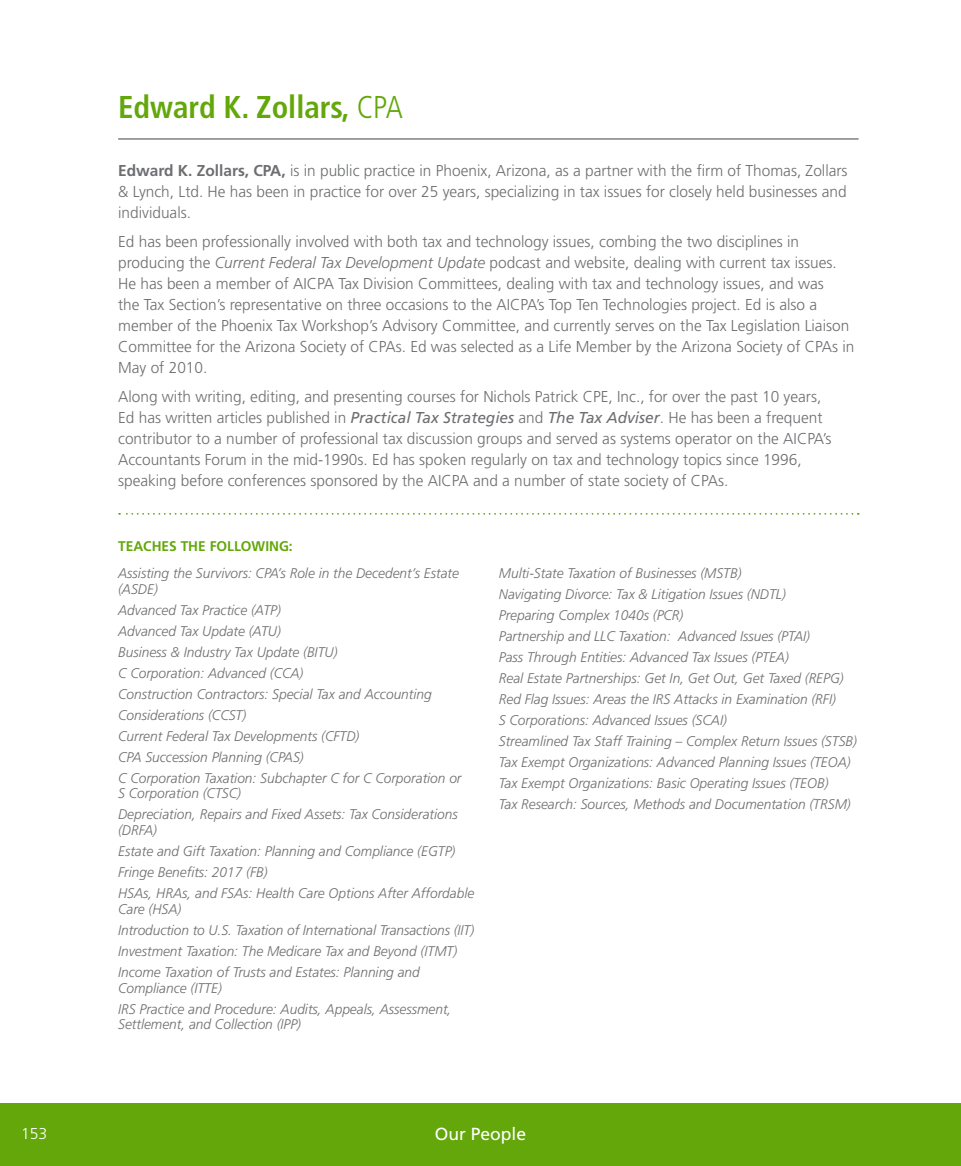
<style>
.page{position:relative;width:961px;height:1166px;background:#fff}
.page>*{position:absolute;margin:0;border:0;box-sizing:border-box;transform-origin:0 0}
.t1{font:700 condensed 31.5px "Frutiger LT Std";color:#63a70a}
.t2{font:17.5px "Frutiger LT Std";color:#fff}
.t3{font:300 15.75px/21px "Frutiger LT Std";color:#6d6e71}
.t4{font:300 15.75px "Frutiger LT Std";color:#fff}
.t5{font:italic 300 14px/21px "Frutiger LT Std";color:#6d6e71}
.t6{font:700 14px "Frutiger LT Std";color:#63a70a}
.s1{font-weight:300}
.s2{font-weight:700}
.s3{font-style:italic}
.s4{font-weight:400;font-style:italic}
</style>
<div class="page">
<div style="left:0;top:1102px;width:961px;height:64px;background:#63a70a"></div>
<hr style="left:118px;top:139px;width:740px;height:1px;background:#414042">
<svg style="left:119px;top:513px;width:739px;height:1px"></svg>
<p class="t4" style="left:21px;top:1125px;width:28px">153</p>
<h1 class="t1" style="left:118px;top:89px;width:286px">Edward K. Zollars, <span class="s1">CPA</span></h1>
<p class="t3" style="left:118px;top:160px;width:731px;text-align:justify"><span class="s2">Edward K. Zollars, CPA,</span> is in public practice in Phoenix, Arizona, as a partner with the firm of Thomas, Zollars &amp; Lynch, Ltd. He has been in practice for over 25 years, specializing in tax issues for closely held businesses and individuals.</p>
<p class="t3" style="left:118px;top:231px;width:738px">Ed has been professionally involved with both tax and technology issues, combing the two disciplines in producing the <span class="s3">Current Federal Tax Development Update</span> podcast and website, dealing with current tax issues.<br>He has been a member of AICPA Tax Division Committees, dealing with tax and technology issues, and was<br>the Tax Section’s representative on three occasions to the AICPA’s Top Ten Technologies project. Ed is also a member of the Phoenix Tax Workshop’s Advisory Committee, and currently serves on the Tax Legislation Liaison Committee for the Arizona Society of CPAs. Ed was selected as a Life Member by the Arizona Society of CPAs in May of 2010.</p>
<p class="t3" style="left:118px;top:386px;width:715px">Along with writing, editing, and presenting courses for Nichols Patrick CPE, Inc., for over the past 10 years, Ed has written articles published in <span class="s4">Practical Tax Strategies</span> and <span class="s4">The Tax Adviser</span>. He has been a frequent contributor to a number of professional tax discussion groups and served as systems operator on the AICPA’s Accountants Forum in the mid-1990s. Ed has spoken regularly on tax and technology topics since 1996, speaking before conferences sponsored by the AICPA and a number of state society of CPAs.</p>
<p class="t6" style="left:118px;top:538px;width:176px">TEACHES THE FOLLOWING:</p>
<p class="t5" style="left:118px;top:565px;width:342px;line-height:15.8px">Assisting the Survivors: CPA’s Role in the Decedent’s Estate (ASDE)</p>
<p class="t5" style="left:118px;top:599px;width:345px">Advanced Tax Practice (ATP)<br>Advanced Tax Update (ATU)<br>Business &amp; Industry Tax Update (BITU)<br>C Corporation: Advanced (CCA)<br>Construction Contractors: Special Tax and Accounting Considerations (CCST)<br>Current Federal Tax Developments (CFTD)<br>CPA Succession Planning (CPAS)<br>C Corporation Taxation: Subchapter C for C Corporation or</p>
<p class="t5" style="left:118px;top:783px;width:341px">S Corporation (CTSC)<br>Depreciation, Repairs and Fixed Assets: Tax Considerations</p>
<p class="t5" style="left:118px;top:820px;width:358px">(DRFA)<br>Estate and Gift Taxation: Planning and Compliance (EGTP)<br>Fringe Benefits: 2017 (FB)<br>HSAs, HRAs, and FSAs: Health Care Options After Affordable</p>
<p class="t5" style="left:118px;top:898px;width:357px">Care (HSA)<br>Introduction to U.S. Taxation of International Transactions (IIT)<br>Investment Taxation: The Medicare Tax and Beyond (ITMT)<br>Income Taxation of Trusts and Estates: Planning and</p>
<p class="t5" style="left:118px;top:977px;width:335px">Compliance (ITTE)<br>IRS Practice and Procedure: Audits, Appeals, Assessment,</p>
<p class="t5" style="left:118px;top:1014px;width:184px">Settlement, and Collection (IPP)</p>
<p class="t5" style="left:499px;top:562px;width:360px">Multi-State Taxation of Businesses (MSTB)<br>Navigating Divorce: Tax &amp; Litigation Issues (NDTL)<br>Preparing Complex 1040s (PCR)<br>Partnership and LLC Taxation: Advanced Issues (PTAI)<br>Pass Through Entities: Advanced Tax Issues (PTEA)<br>Real Estate Partnerships: Get In, Get Out, Get Taxed (REPG)<br>Red Flag Issues: Areas the IRS Attacks in Examination (RFI)<br>S Corporations: Advanced Issues (SCAI)<br>Streamlined Tax Staff Training – Complex Return Issues (STSB)<br>Tax Exempt Organizations: Advanced Planning Issues (TEOA)<br>Tax Exempt Organizations: Basic Operating Issues (TEOB)<br>Tax Research: Sources, Methods and Documentation (TRSM)</p>
<p class="t2" style="left:435px;top:1124px;width:93px">Our People</p>
</div>
